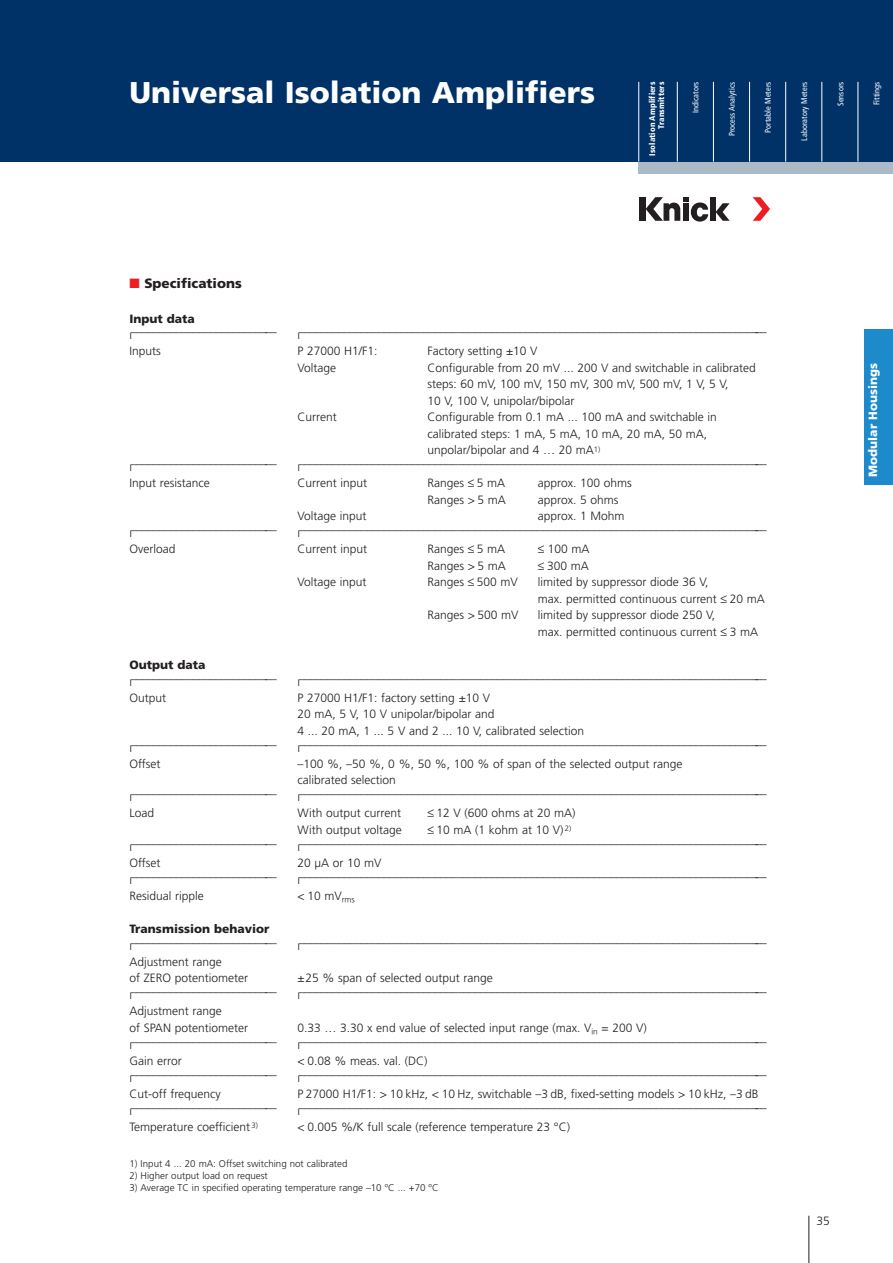
<style>
.page{position:relative;width:893px;height:1263px;background:#fff}
.page>*{position:absolute;margin:0;border:0;box-sizing:border-box;transform-origin:0 0}
.t1{font:900 30px "Frutiger";color:#fff}
.t2{font:900 13.5px "Frutiger";color:#231f20}
.t3{font:300 12px/16.5px "Frutiger";color:#231f20}
.t4{font:900 12px "Frutiger";color:#fff}
.t5{font:300 9.75px "Frutiger";color:#231f20}
.t6{font:condensed 8.25px "Frutiger LT";letter-spacing:.01em;color:#fff}
.t7{font:900 condensed 8.25px/9px "Frutiger LT";letter-spacing:.01em;color:#fff;text-align:right}
.s1{color:#ee1d23}
.s2{font-weight:900}
.s3{font-family:"Frutiger Special";font-weight:400}
</style>
<div class="page">
<div style="left:638px;top:149px;width:254px;height:25px;background:#acbac8"></div>
<hr style="left:808px;top:1216px;width:1px;height:47px;background:#231f20">
<div style="left:0;top:0;width:892px;height:162px;background:#003268"></div>
<div style="left:639px;top:197px;width:6px;height:24px;background:#231f20"></div>
<div style="left:709px;top:197px;width:6px;height:24px;background:#231f20"></div>
<svg style="left:715px;top:203px;width:14px;height:18px"></svg>
<svg style="left:752px;top:197px;width:18px;height:24px"></svg>
<svg style="left:645px;top:197px;width:63px;height:25px"></svg>
<hr style="left:677px;top:82px;width:1px;height:80px;background:#fff">
<hr style="left:713px;top:82px;width:1px;height:80px;background:#fff">
<hr style="left:749px;top:82px;width:1px;height:80px;background:#fff">
<hr style="left:785px;top:82px;width:1px;height:80px;background:#fff">
<hr style="left:821px;top:82px;width:1px;height:80px;background:#fff">
<hr style="left:857px;top:82px;width:1px;height:80px;background:#fff">
<hr style="left:638px;top:82px;width:1px;height:80px;background:#fff">
<div style="left:864px;top:329px;width:28px;height:156px;background:#1d8acb"></div>
<h1 class="t1" style="left:129px;top:80px;width:467px">Universal Isolation Amplifiers</h1>
<p class="t7" style="left:648px;top:156px;width:75px;rotate:-90deg">Isolation Amplifiers<br>Transmitters</p>
<p class="t6" style="left:692px;top:113px;width:33px;rotate:-90deg">Indicators</p>
<p class="t6" style="left:728px;top:136px;width:56px;rotate:-90deg">Process Analytics</p>
<p class="t6" style="left:765px;top:133px;width:52px;rotate:-90deg">Portable Meters</p>
<p class="t6" style="left:801px;top:141px;width:60px;rotate:-90deg">Laboratory Meters</p>
<p class="t6" style="left:837px;top:106px;width:26px;rotate:-90deg">Sensors</p>
<p class="t6" style="left:873px;top:105px;width:25px;rotate:-90deg">Fittings</p>
<p class="t2" style="left:129px;top:278px;width:114px"><span class="s1">■</span> Specifications</p>
<p class="t3" style="left:129px;top:312px;width:149px;line-height:13.8px"><span class="s2">Input data </span><sub>l</sub>––––––––––––––––––––––––––</p>
<p class="t3" style="left:297px;top:324px;width:470px"><sub>l</sub>–––––––––––––––––––––––––––––––––––––––––––––––––––––––––––––––––––––––––––––––––––</p>
<p class="t3" style="left:129px;top:343px;width:33px">Inputs</p>
<p class="t3" style="left:297px;top:343px;width:82px">P 27000 H1/F1:</p>
<p class="t3" style="left:427px;top:343px;width:112px">Factory setting ±10 V</p>
<p class="t3" style="left:297px;top:360px;width:40px">Voltage</p>
<p class="t3" style="left:427px;top:360px;width:330px">Configurable from 20 mV ... 200 V and switchable in calibrated steps: 60 mV, 100 mV, 150 mV, 300 mV, 500 mV, 1 V, 5 V,<br>10 V, 100 V, unipolar/bipolar</p>
<p class="t3" style="left:297px;top:409px;width:41px">Current</p>
<p class="t3" style="left:427px;top:409px;width:291px">Configurable from 0.1 mA ... 100 mA and switchable in calibrated steps: 1 mA, 5 mA, 10 mA, 20 mA, 50 mA, unpolar/bipolar and 4 … 20 mA<sup>1)</sup></p>
<p class="t3" style="left:129px;top:456px;width:149px"><sub>l</sub>––––––––––––––––––––––––––</p>
<p class="t3" style="left:297px;top:456px;width:470px"><sub>l</sub>–––––––––––––––––––––––––––––––––––––––––––––––––––––––––––––––––––––––––––––––––––</p>
<p class="t3" style="left:129px;top:475px;width:82px">Input resistance</p>
<p class="t3" style="left:297px;top:475px;width:71px">Current input</p>
<p class="t3" style="left:427px;top:475px;width:79px">Ranges ≤ 5 mA</p>
<p class="t3" style="left:538px;top:475px;width:95px">approx. 100 ohms</p>
<p class="t3" style="left:427px;top:492px;width:80px">Ranges &gt; 5 mA</p>
<p class="t3" style="left:538px;top:492px;width:82px">approx. 5 ohms</p>
<p class="t3" style="left:297px;top:508px;width:71px">Voltage input</p>
<p class="t3" style="left:538px;top:508px;width:88px">approx. 1 Mohm</p>
<p class="t3" style="left:129px;top:522px;width:149px"><sub>l</sub>––––––––––––––––––––––––––</p>
<p class="t3" style="left:297px;top:522px;width:470px"><sub>l</sub>–––––––––––––––––––––––––––––––––––––––––––––––––––––––––––––––––––––––––––––––––––</p>
<p class="t3" style="left:129px;top:541px;width:47px">Overload</p>
<p class="t3" style="left:297px;top:541px;width:71px">Current input</p>
<p class="t3" style="left:427px;top:541px;width:79px">Ranges ≤ 5 mA</p>
<p class="t3" style="left:538px;top:541px;width:53px">≤ 100 mA</p>
<p class="t3" style="left:427px;top:558px;width:80px">Ranges &gt; 5 mA</p>
<p class="t3" style="left:538px;top:558px;width:52px">≤ 300 mA</p>
<p class="t3" style="left:297px;top:574px;width:71px">Voltage input</p>
<p class="t3" style="left:427px;top:574px;width:92px">Ranges ≤ 500 mV</p>
<p class="t3" style="left:538px;top:574px;width:228px">limited by suppressor diode 36 V,<br>max. permitted continuous current ≤ 20 mA</p>
<p class="t3" style="left:427px;top:607px;width:93px">Ranges &gt; 500 mV</p>
<p class="t3" style="left:538px;top:607px;width:222px">limited by suppressor diode 250 V,<br>max. permitted continuous current ≤ 3 mA</p>
<p class="t3" style="left:129px;top:658px;width:149px;line-height:13.8px"><span class="s2">Output data </span><sub>l</sub>––––––––––––––––––––––––––</p>
<p class="t3" style="left:297px;top:671px;width:470px"><sub>l</sub>–––––––––––––––––––––––––––––––––––––––––––––––––––––––––––––––––––––––––––––––––––</p>
<p class="t3" style="left:129px;top:690px;width:38px">Output</p>
<p class="t3" style="left:297px;top:690px;width:288px">P 27000 H1/F1: factory setting ±10 V<br>20 mA, 5 V, 10 V unipolar/bipolar and<br>4 ... 20 mA, 1 ... 5 V and 2 ... 10 V, calibrated selection</p>
<p class="t3" style="left:129px;top:737px;width:149px"><sub>l</sub>––––––––––––––––––––––––––</p>
<p class="t3" style="left:297px;top:737px;width:470px"><sub>l</sub>–––––––––––––––––––––––––––––––––––––––––––––––––––––––––––––––––––––––––––––––––––</p>
<p class="t3" style="left:129px;top:756px;width:33px">Offset</p>
<p class="t3" style="left:297px;top:756px;width:386px">–100 %, –50 %, 0 %, 50 %, 100 % of span of the selected output range calibrated selection</p>
<p class="t3" style="left:129px;top:786px;width:149px"><sub>l</sub>––––––––––––––––––––––––––</p>
<p class="t3" style="left:297px;top:786px;width:470px"><sub>l</sub>–––––––––––––––––––––––––––––––––––––––––––––––––––––––––––––––––––––––––––––––––––</p>
<p class="t3" style="left:129px;top:805px;width:26px">Load</p>
<p class="t3" style="left:297px;top:805px;width:105px">With output current</p>
<p class="t3" style="left:427px;top:805px;width:149px">≤ 12 V (600 ohms at 20 mA)</p>
<p class="t3" style="left:297px;top:822px;width:106px">With output voltage</p>
<p class="t3" style="left:427px;top:822px;width:145px">≤ 10 mA (1 kohm at 10 V) <sup>2)</sup></p>
<p class="t3" style="left:129px;top:836px;width:149px"><sub>l</sub>––––––––––––––––––––––––––</p>
<p class="t3" style="left:297px;top:836px;width:470px"><sub>l</sub>–––––––––––––––––––––––––––––––––––––––––––––––––––––––––––––––––––––––––––––––––––</p>
<p class="t3" style="left:129px;top:855px;width:33px">Offset</p>
<p class="t3" style="left:297px;top:855px;width:86px">20 µA or 10 mV</p>
<p class="t3" style="left:129px;top:869px;width:149px"><sub>l</sub>––––––––––––––––––––––––––</p>
<p class="t3" style="left:297px;top:869px;width:470px"><sub>l</sub>–––––––––––––––––––––––––––––––––––––––––––––––––––––––––––––––––––––––––––––––––––</p>
<p class="t3" style="left:129px;top:888px;width:76px">Residual ripple</p>
<p class="t3" style="left:297px;top:888px;width:59px">&lt; 10 mV<span class="s3">rms</span></p>
<p class="t3" style="left:129px;top:922px;width:149px;line-height:13.8px"><span class="s2">Transmission behavior </span><sub>l</sub>––––––––––––––––––––––––––</p>
<p class="t3" style="left:297px;top:935px;width:470px"><sub>l</sub>–––––––––––––––––––––––––––––––––––––––––––––––––––––––––––––––––––––––––––––––––––</p>
<p class="t3" style="left:129px;top:954px;width:120px">Adjustment range<br>of ZERO potentiometer</p>
<p class="t3" style="left:297px;top:970px;width:197px">±25 % span of selected output range</p>
<p class="t3" style="left:129px;top:984px;width:149px"><sub>l</sub>––––––––––––––––––––––––––</p>
<p class="t3" style="left:297px;top:984px;width:470px"><sub>l</sub>–––––––––––––––––––––––––––––––––––––––––––––––––––––––––––––––––––––––––––––––––––</p>
<p class="t3" style="left:129px;top:1003px;width:120px">Adjustment range<br>of SPAN potentiometer</p>
<p class="t3" style="left:297px;top:1020px;width:351px">0.33 … 3.30 x end value of selected input range (max. V<span class="s3">in</span> = 200 V)</p>
<p class="t3" style="left:129px;top:1034px;width:149px"><sub>l</sub>––––––––––––––––––––––––––</p>
<p class="t3" style="left:297px;top:1034px;width:470px"><sub>l</sub>–––––––––––––––––––––––––––––––––––––––––––––––––––––––––––––––––––––––––––––––––––</p>
<p class="t3" style="left:129px;top:1053px;width:54px">Gain error</p>
<p class="t3" style="left:297px;top:1053px;width:131px">&lt; 0.08 % meas. val. (DC)</p>
<p class="t3" style="left:129px;top:1067px;width:149px"><sub>l</sub>––––––––––––––––––––––––––</p>
<p class="t3" style="left:297px;top:1067px;width:470px"><sub>l</sub>–––––––––––––––––––––––––––––––––––––––––––––––––––––––––––––––––––––––––––––––––––</p>
<p class="t3" style="left:129px;top:1086px;width:93px">Cut-off frequency</p>
<p class="t3" style="left:297px;top:1086px;width:462px">P 27000 H1/F1: &gt; 10 kHz, &lt; 10 Hz, switchable –3 dB, fixed-setting models &gt; 10 kHz, –3 dB</p>
<p class="t3" style="left:129px;top:1100px;width:149px"><sub>l</sub>––––––––––––––––––––––––––</p>
<p class="t3" style="left:297px;top:1100px;width:470px"><sub>l</sub>–––––––––––––––––––––––––––––––––––––––––––––––––––––––––––––––––––––––––––––––––––</p>
<p class="t3" style="left:129px;top:1119px;width:130px">Temperature coefficient <sup>3)</sup></p>
<p class="t3" style="left:297px;top:1119px;width:274px">&lt; 0.005 %/K full scale (reference temperature 23 °C)</p>
<p class="t5" style="left:129px;top:1158px;width:219px">1) Input 4 ... 20 mA: Offset switching not calibrated</p>
<p class="t5" style="left:129px;top:1170px;width:140px">2) Higher output load on request</p>
<p class="t5" style="left:129px;top:1182px;width:310px">3) Average TC in specified operating temperature range –10 ºC ... +70 ºC</p>
<p class="t4" style="left:868px;top:477px;width:115px;rotate:-90deg">Modular Housings</p>
<p class="t3" style="left:816px;top:1213px;width:15px">35</p>
</div>
